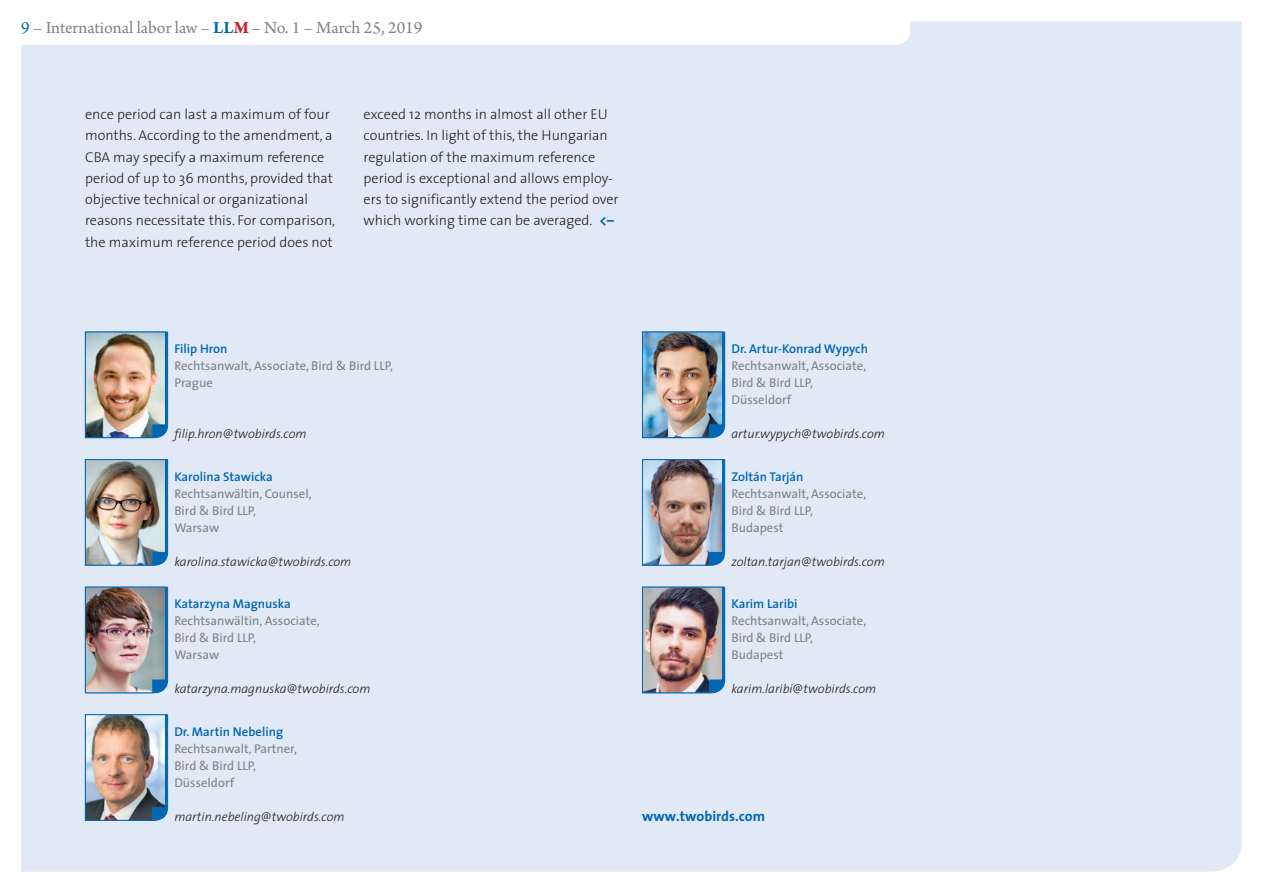
<style>
.page{position:relative;width:1263px;height:893px;background:#fff}
.page>*{position:absolute;margin:0;border:0;box-sizing:border-box;transform-origin:0 0}
.t1{font:18px "Arno Pro";letter-spacing:-.005em;color:#808285}
.t2{font:300 14.25px/21.3px "The Sans";color:#231f20}
.t3{font:700 14.25px "The Sans";color:#0166b3}
.t4{font:12.75px/17px "The Sans";color:#808285}
.t5{font:italic 300 12.75px "The Sans";color:#231f20}
.t6{font:600 12.75px "The Sans";color:#0166b3}
.s1{color:#0166b3}
.s2{font-weight:700;color:#0166b3}
.s3{font-weight:700;color:#c61c22}
</style>
<div class="page">
<div style="left:21px;top:21px;width:1221px;height:851px;background:#e1e9f6"></div>
<svg style="left:21px;top:21px;width:889px;height:24px"></svg>
<img style="left:642px;top:586px;width:83px;height:107px">
<img style="left:642px;top:459px;width:83px;height:107px">
<img style="left:642px;top:331px;width:83px;height:107px">
<img style="left:85px;top:331px;width:83px;height:107px">
<img style="left:85px;top:459px;width:83px;height:107px">
<img style="left:85px;top:714px;width:83px;height:107px">
<img style="left:85px;top:586px;width:83px;height:107px">
<p class="t1" style="left:21px;top:18px;width:403px"><span class="s1">9</span> – International labor law – <span class="s2">LL</span><span class="s3">M</span> – No. 1 – March 25, 2019</p>
<p class="t2" style="left:85px;top:103px;width:252px">ence period can last a maximum of four months. According to the amendment, a CBA may specify a maximum reference period of up to 36 months, provided that objective technical or organizational reasons necessitate this. For comparison, the maximum reference period does not</p>
<p class="t2" style="left:364px;top:103px;width:256px">exceed 12 months in almost all other EU countries. In light of this, the Hungarian regulation of the maximum reference period is exceptional and allows employ&shy;ers to significantly extend the period over which working time can be averaged. <span class="s2">&lt;–</span></p>
<p class="t6" style="left:174px;top:338px;width:55px">Filip Hron</p>
<p class="t4" style="left:174px;top:357px;width:220px">Rechtsanwalt, Associate, Bird &amp; Bird LLP,<br>Prague</p>
<p class="t5" style="left:174px;top:423px;width:134px">filip.hron@twobirds.com</p>
<p class="t6" style="left:174px;top:466px;width:100px">Karolina Stawicka</p>
<p class="t4" style="left:174px;top:484px;width:139px">Rechtsanwältin, Counsel,<br>Bird &amp; Bird LLP,<br>Warsaw</p>
<p class="t5" style="left:174px;top:551px;width:179px">karolina.stawicka@twobirds.com</p>
<p class="t6" style="left:174px;top:593px;width:118px">Katarzyna Magnuska</p>
<p class="t4" style="left:174px;top:612px;width:147px">Rechtsanwältin, Associate,<br>Bird &amp; Bird LLP,<br>Warsaw</p>
<p class="t5" style="left:174px;top:678px;width:198px">katarzyna.magnuska@twobirds.com</p>
<p class="t6" style="left:174px;top:721px;width:110px">Dr. Martin Nebeling</p>
<p class="t4" style="left:174px;top:739px;width:124px">Rechtsanwalt, Partner,<br>Bird &amp; Bird LLP,<br>Düsseldorf</p>
<p class="t5" style="left:174px;top:806px;width:172px">martin.nebeling@twobirds.com</p>
<p class="t6" style="left:731px;top:338px;width:138px">Dr. Artur-Konrad Wypych</p>
<p class="t4" style="left:731px;top:357px;width:136px">Rechtsanwalt, Associate,<br>Bird &amp; Bird LLP,<br>Düsseldorf</p>
<p class="t5" style="left:731px;top:423px;width:155px">artur.wypych@twobirds.com</p>
<p class="t6" style="left:731px;top:466px;width:74px">Zoltán Tarján</p>
<p class="t4" style="left:731px;top:484px;width:136px">Rechtsanwalt, Associate,<br>Bird &amp; Bird LLP,<br>Budapest</p>
<p class="t5" style="left:731px;top:551px;width:155px">zoltan.tarjan@twobirds.com</p>
<p class="t6" style="left:731px;top:593px;width:68px">Karim Laribi</p>
<p class="t4" style="left:731px;top:612px;width:136px">Rechtsanwalt, Associate,<br>Bird &amp; Bird LLP,<br>Budapest</p>
<p class="t5" style="left:731px;top:678px;width:146px">karim.laribi@twobirds.com</p>
<p class="t3" style="left:642px;top:804px;width:124px">www.twobirds.com</p>
</div>
